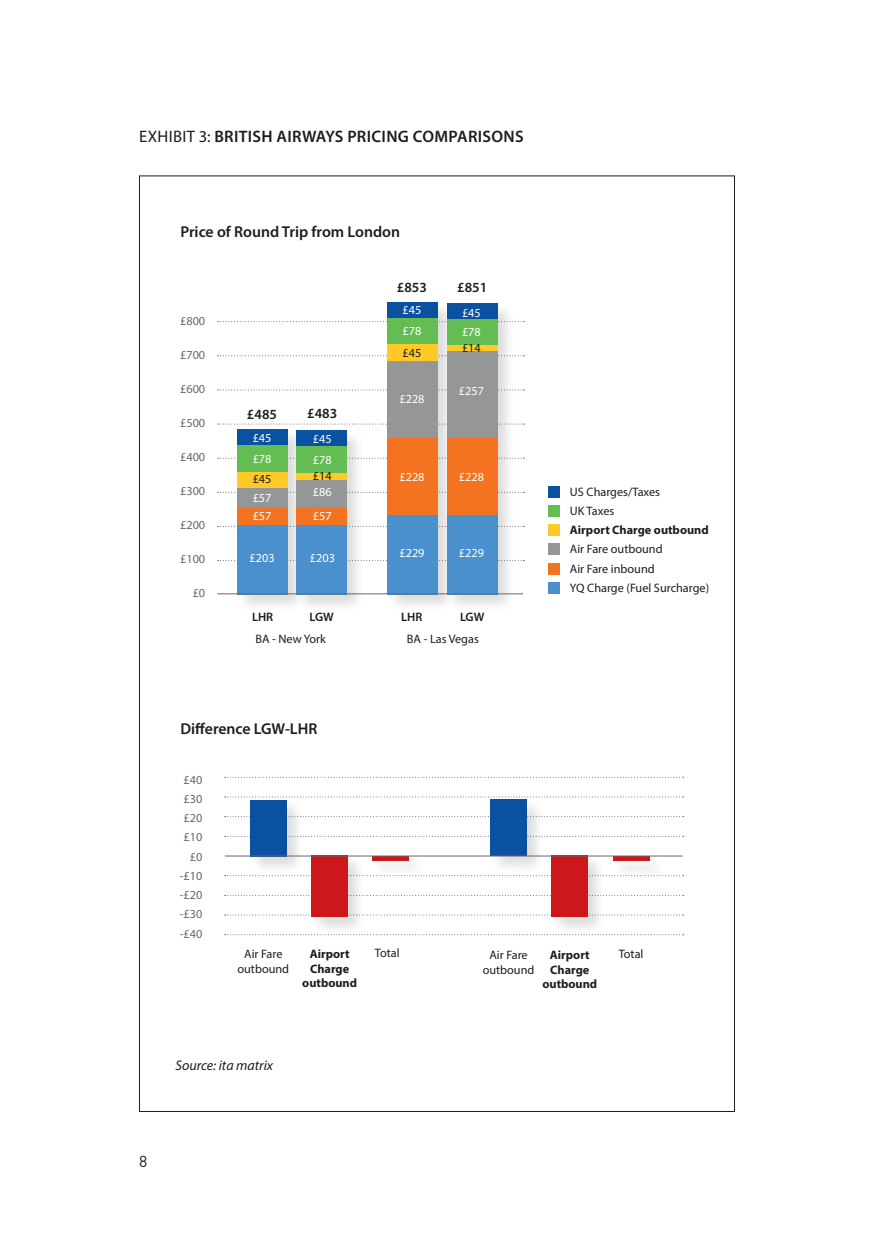
<style>
.page{position:relative;width:874px;height:1241px;background:#fff}
.page>*{position:absolute;margin:0;border:0;box-sizing:border-box;transform-origin:0 0}
.t1{font:600 16.62px "Myriad Pro";letter-spacing:.02em;color:#1d1d1b}
.t2{font:600 15.75px "Myriad Pro";color:#1d1d1b}
.t3{font:15.75px "DINOT";color:#1d1d1b}
.t4{font:italic 14px "Myriad Pro";color:#1d1d1b}
.t5{font:600 14px "Myriad Pro";color:#1d1d1b}
.t6{font:12.25px/19.2px "Myriad Pro";color:#1d1d1b}
.t7{font:12.25px/21px "Myriad Pro";color:#fff}
.t8{font:12.25px/19.2px "Myriad Pro";color:#666766;text-align:right}
.t9{font:700 12.25px/14.7px "Myriad Pro";color:#1d1d1b;text-align:center}
.t10{font:600 12.25px "Myriad Pro";color:#1d1d1b}
.s1{font-weight:400}
</style>
<div class="page">
<svg style="left:217px;top:321px;width:307px;height:1px"></svg>
<svg style="left:217px;top:355px;width:307px;height:1px"></svg>
<svg style="left:217px;top:389px;width:307px;height:1px"></svg>
<svg style="left:217px;top:423px;width:307px;height:1px"></svg>
<svg style="left:217px;top:457px;width:307px;height:1px"></svg>
<svg style="left:217px;top:492px;width:307px;height:1px"></svg>
<svg style="left:217px;top:526px;width:307px;height:1px"></svg>
<svg style="left:217px;top:560px;width:307px;height:1px"></svg>
<div style="left:236px;top:428px;width:70px;height:184px;background:#1d1d1b;opacity:.15"></div>
<div style="left:237px;top:525px;width:50px;height:69px;background:#4a90cd"></div>
<div style="left:237px;top:506px;width:50px;height:19px;background:#f37321"></div>
<div style="left:237px;top:487px;width:50px;height:19px;background:#949698"></div>
<div style="left:237px;top:471px;width:50px;height:16px;background:#ffca25"></div>
<div style="left:237px;top:445px;width:50px;height:26px;background:#64bd53"></div>
<div style="left:237px;top:429px;width:50px;height:16px;background:#0b51a1"></div>
<div style="left:295px;top:429px;width:70px;height:183px;background:#1d1d1b;opacity:.15"></div>
<div style="left:296px;top:525px;width:50px;height:69px;background:#4a90cd"></div>
<div style="left:296px;top:506px;width:50px;height:19px;background:#f37321"></div>
<div style="left:296px;top:479px;width:50px;height:27px;background:#949698"></div>
<div style="left:296px;top:473px;width:50px;height:6px;background:#ffca25"></div>
<div style="left:296px;top:446px;width:50px;height:27px;background:#64bd53"></div>
<div style="left:296px;top:430px;width:50px;height:16px;background:#0b51a1"></div>
<div style="left:386px;top:301px;width:69px;height:311px;background:#1d1d1b;opacity:.15"></div>
<div style="left:387px;top:515px;width:50px;height:79px;background:#4a90cd"></div>
<div style="left:387px;top:361px;width:50px;height:77px;background:#949698"></div>
<div style="left:387px;top:318px;width:50px;height:26px;background:#64bd53"></div>
<div style="left:387px;top:302px;width:50px;height:16px;background:#0b51a1"></div>
<div style="left:387px;top:344px;width:50px;height:17px;background:#ffca25"></div>
<div style="left:387px;top:438px;width:50px;height:77px;background:#f37321"></div>
<div style="left:445px;top:302px;width:70px;height:310px;background:#1d1d1b;opacity:.15"></div>
<div style="left:447px;top:515px;width:50px;height:79px;background:#4a90cd"></div>
<div style="left:447px;top:351px;width:50px;height:87px;background:#949698"></div>
<div style="left:447px;top:319px;width:50px;height:27px;background:#64bd53"></div>
<div style="left:447px;top:303px;width:50px;height:16px;background:#0b51a1"></div>
<div style="left:447px;top:438px;width:50px;height:77px;background:#f37321"></div>
<div style="left:447px;top:346px;width:50px;height:5px;background:#ffca25"></div>
<div style="left:548px;top:524px;width:11px;height:11px;background:#ffca25"></div>
<div style="left:548px;top:544px;width:11px;height:11px;background:#949698"></div>
<div style="left:548px;top:486px;width:11px;height:11px;background:#0b51a1"></div>
<div style="left:548px;top:505px;width:11px;height:11px;background:#64bd53"></div>
<div style="left:548px;top:563px;width:11px;height:11px;background:#f37321"></div>
<div style="left:548px;top:582px;width:11px;height:11px;background:#4a90cd"></div>
<svg style="left:224px;top:776px;width:459px;height:1px"></svg>
<svg style="left:224px;top:796px;width:459px;height:1px"></svg>
<svg style="left:224px;top:816px;width:459px;height:1px"></svg>
<svg style="left:224px;top:835px;width:456px;height:1px"></svg>
<svg style="left:224px;top:875px;width:459px;height:1px"></svg>
<svg style="left:224px;top:914px;width:459px;height:1px"></svg>
<svg style="left:224px;top:934px;width:459px;height:1px"></svg>
<div style="left:249px;top:799px;width:56px;height:75px;background:#1d1d1b;opacity:.15"></div>
<div style="left:250px;top:800px;width:36px;height:56px;background:#0b51a1"></div>
<div style="left:310px;top:854px;width:56px;height:81px;background:#1d1d1b;opacity:.15"></div>
<div style="left:311px;top:855px;width:36px;height:62px;background:#cd171a"></div>
<div style="left:372px;top:855px;width:53px;height:22px;background:#1d1d1b;opacity:.15"></div>
<svg style="left:373px;top:856px;width:36px;height:4px"></svg>
<div style="left:489px;top:799px;width:55px;height:75px;background:#1d1d1b;opacity:.15"></div>
<div style="left:490px;top:799px;width:36px;height:56px;background:#0b51a1"></div>
<div style="left:550px;top:854px;width:56px;height:81px;background:#1d1d1b;opacity:.15"></div>
<div style="left:551px;top:855px;width:36px;height:62px;background:#cd171a"></div>
<div style="left:612px;top:855px;width:54px;height:24px;background:#1d1d1b;opacity:.15"></div>
<svg style="left:612px;top:856px;width:36px;height:4px"></svg>
<hr style="left:217px;top:593px;width:306px;height:1px;background:#666766">
<hr style="left:225px;top:855px;width:457px;height:1px;background:#666766">
<h1 class="t1" style="left:139px;top:125px;width:386px"><span class="s1">EXHIBIT 3:</span> BRITISH AIRWAYS PRICING COMPARISONS</h1>
<p class="t2" style="left:180px;top:221px;width:221px">Price of Round Trip from London</p>
<p class="t8" style="left:180px;top:311px;width:27px">£800</p>
<p class="t8" style="left:180px;top:345px;width:27px">£700</p>
<p class="t8" style="left:180px;top:379px;width:27px">£600</p>
<p class="t8" style="left:180px;top:413px;width:27px">£500</p>
<p class="t8" style="left:180px;top:447px;width:27px">£400</p>
<p class="t8" style="left:180px;top:481px;width:27px">£300</p>
<p class="t8" style="left:180px;top:515px;width:27px">£200</p>
<p class="t8" style="left:180px;top:549px;width:27px">£100</p>
<p class="t8" style="left:192px;top:583px;width:14px">£0</p>
<p class="t5" style="left:247px;top:405px;width:32px">£485</p>
<p class="t5" style="left:307px;top:404px;width:32px">£483</p>
<p class="t7" style="left:252px;top:427px;width:20px">£45 £78</p>
<p class="t6" style="left:252px;top:469px;width:20px">£45</p>
<p class="t7" style="left:252px;top:489px;width:20px;line-height:17.5px">£57 £57</p>
<p class="t7" style="left:249px;top:547px;width:27px">£203</p>
<p class="t7" style="left:313px;top:428px;width:20px">£45 £78</p>
<p class="t6" style="left:313px;top:466px;width:20px">£14</p>
<p class="t7" style="left:313px;top:480px;width:20px;line-height:23.8px">£86 £57</p>
<p class="t7" style="left:309px;top:547px;width:27px">£203</p>
<p class="t10" style="left:252px;top:609px;width:23px">LHR</p>
<p class="t10" style="left:309px;top:609px;width:26px">LGW</p>
<p class="t6" style="left:255px;top:628px;width:72px">BA - New York</p>
<p class="t2" style="left:180px;top:718px;width:138px">Difference LGW-LHR</p>
<p class="t8" style="left:180px;top:769px;width:24px">£40 £30 £20 £10 £0 -£10 -£20 -£30 -£40</p>
<p class="t5" style="left:396px;top:278px;width:32px">£853</p>
<p class="t5" style="left:457px;top:278px;width:32px">£851</p>
<p class="t7" style="left:402px;top:299px;width:20px">£45 £78</p>
<p class="t7" style="left:462px;top:302px;width:20px;line-height:19.6px">£45 £78</p>
<p class="t6" style="left:402px;top:343px;width:20px">£45</p>
<p class="t6" style="left:462px;top:338px;width:20px">£14</p>
<p class="t7" style="left:399px;top:388px;width:27px">£228</p>
<p class="t7" style="left:458px;top:380px;width:27px">£257</p>
<p class="t7" style="left:399px;top:466px;width:27px">£228</p>
<p class="t7" style="left:458px;top:466px;width:27px">£228</p>
<p class="t7" style="left:399px;top:542px;width:27px">£229</p>
<p class="t7" style="left:458px;top:542px;width:27px">£229</p>
<p class="t10" style="left:401px;top:609px;width:23px">LHR</p>
<p class="t10" style="left:460px;top:609px;width:26px">LGW</p>
<p class="t6" style="left:406px;top:628px;width:73px">BA - Las Vegas</p>
<p class="t6" style="left:569px;top:481px;width:91px">US Charges/Taxes<br>UK Taxes</p>
<p class="t9" style="left:569px;top:522px;width:140px">Airport Charge outbound</p>
<p class="t6" style="left:569px;top:539px;width:141px">Air Fare outbound<br>Air Fare inbound<br>YQ Charge (Fuel Surcharge)</p>
<p class="t6" style="left:237px;top:946px;width:53px;line-height:14.7px;text-align:center">Air Fare outbound</p>
<p class="t9" style="left:302px;top:945px;width:56px">Airport<br>Charge outbound</p>
<p class="t6" style="left:375px;top:942px;width:26px">Total</p>
<p class="t6" style="left:482px;top:947px;width:53px;line-height:14.7px;text-align:center">Air Fare outbound</p>
<p class="t9" style="left:542px;top:946px;width:56px">Airport<br>Charge outbound</p>
<p class="t6" style="left:618px;top:943px;width:26px">Total</p>
<p class="t4" style="left:175px;top:1056px;width:99px">Source: ita matrix</p>
<p class="t3" style="left:139px;top:1150px;width:10px">8</p>
</div>
